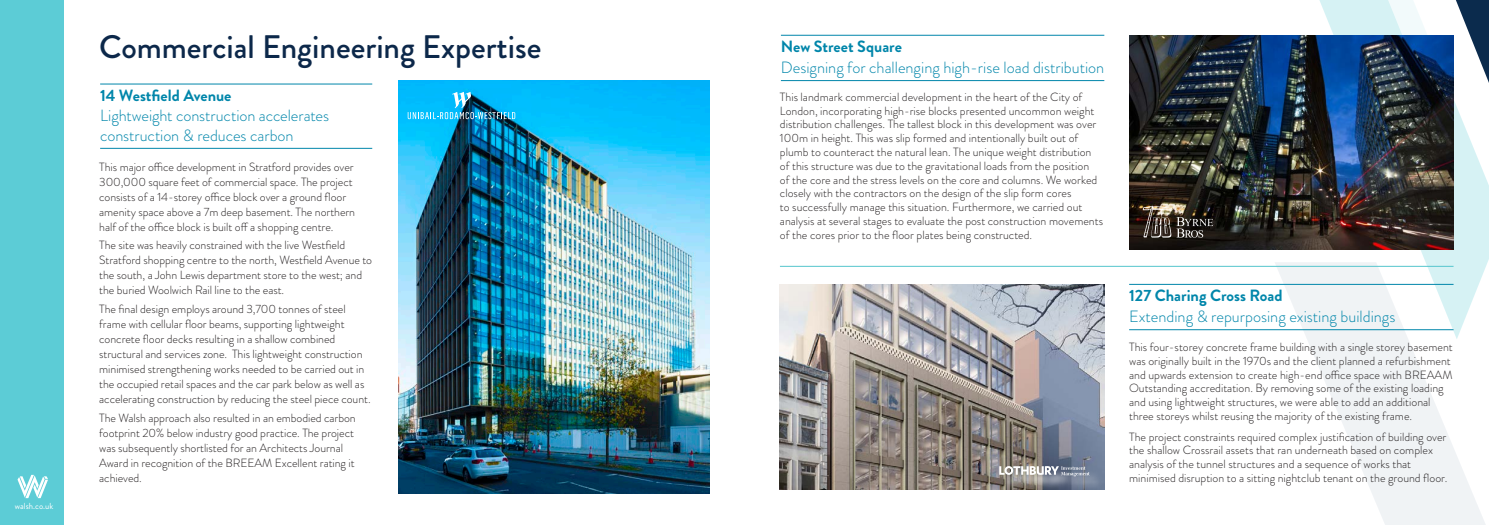
<style>
.page{position:relative;width:1489px;height:525px;background:#fff}
.page>*{position:absolute;margin:0;border:0;box-sizing:border-box;transform-origin:0 0}
.Page_Title{font:500 32.5px "Brandon Grotesque";color:#0c284a}
.Project_Value_Statement{font:300 16.25px "Brandon Grotesque";color:#0086aa}
.Small_Employee_Job_Position{font:300 16.25px/20px "Brandon Grotesque";letter-spacing:-.005em;color:#0086aa}
.Project_Title{font:700 16.25px "Brandon Grotesque";color:#0086aa}
.Small_Employee_Name{font:700 16.25px "Brandon Grotesque";letter-spacing:-.005em;color:#0086aa}
.Body_Copy{font:300 11.88px/13.8px "Brandon Grotesque";color:#231f20}
.t1{font:8.75px "Brandon Grotesque";color:#fff}
</style>
<div class="page">
<svg style="left:1274px;top:262px;width:169px;height:262px;fill:#f0f3f5"></svg>
<svg style="left:1282px;top:249px;width:161px;height:90px;fill:#f0f3f5"></svg>
<svg style="left:1319px;top:0;width:108px;height:35px;fill:#d6f2f4"></svg>
<svg style="left:1443px;top:0;width:45px;height:524px"></svg>
<div style="left:0;top:0;width:64px;height:524px;background:#5cccd6"></div>
<svg style="left:18px;top:474px;width:30px;height:24px"></svg>
<img style="left:398px;top:81px;width:311px;height:412px">
<hr style="left:100px;top:84px;width:272px;height:1px;background:#0086aa">
<hr style="left:100px;top:148px;width:272px;height:1px;background:#0086aa">
<img style="left:1129px;top:35px;width:324px;height:214px">
<hr style="left:780px;top:35px;width:324px;height:1px;background:#0086aa">
<hr style="left:780px;top:80px;width:324px;height:1px;background:#0086aa">
<hr style="left:1129px;top:284px;width:324px;height:1px;background:#0086aa">
<hr style="left:1129px;top:329px;width:324px;height:1px;background:#0086aa">
<img style="left:780px;top:284px;width:324px;height:205px">
<hr style="left:780px;top:266px;width:673px;height:1px;background:#55c5cd">
<svg style="left:407px;top:92px;width:108px;height:27px;background:#21abde"></svg>
<svg style="left:1142px;top:206px;width:71px;height:31px;background:#564d44"></svg>
<div style="left:1001px;top:468px;width:103px;height:23px;background:#fff;opacity:.75"></div>
<svg style="left:999px;top:466px;width:90px;height:10px"></svg>
<p class="t1" style="left:15px;top:499px;width:40px">walsh.co.uk</p>
<p class="Page_Title" style="left:99px;top:25px;width:443px">Commercial Engineering Expertise</p>
<p class="Small_Employee_Name" style="left:100px;top:84px;width:133px">14 Westfield Avenue</p>
<p class="Small_Employee_Job_Position" style="left:100px;top:105px;width:230px">Lightweight construction accelerates construction &amp; reduces carbon</p>
<p class="Body_Copy" style="left:99px;top:159px;width:257px;line-height:15px">This major office development in Stratford provides over 300,000 square feet of commercial space. The project consists of a 14-storey office block over a ground floor amenity space above a 7m deep basement. The northern half of the office block is built off a shopping centre.</p>
<p class="Body_Copy" style="left:99px;top:237px;width:274px;line-height:15px">The site was heavily constrained with the live Westfield Stratford shopping centre to the north, Westfield Avenue to the south, a John Lewis department store to the west; and the buried Woolwich Rail line to the east.</p>
<p class="Body_Copy" style="left:99px;top:301px;width:273px;line-height:15px">The final design employs around 3,700 tonnes of steel frame with cellular floor beams, supporting lightweight concrete floor decks resulting in a shallow combined structural and services zone. This lightweight construction minimised strengthening works needed to be carried out in the occupied retail spaces and the car park below as well as accelerating construction by reducing the steel piece count.</p>
<p class="Body_Copy" style="left:99px;top:410px;width:258px;line-height:15px">The Walsh approach also resulted in an embodied carbon footprint 20% below industry good practice. The project was subsequently shortlisted for an Architects Journal Award in recognition of the BREEAM Excellent rating it achieved.</p>
<p class="Project_Title" style="left:780px;top:35px;width:123px">New Street Square</p>
<p class="Project_Value_Statement" style="left:780px;top:56px;width:325px">Designing for challenging high-rise load distribution</p>
<p class="Body_Copy" style="left:780px;top:90px;width:325px">This landmark commercial development in the heart of the City of London, incorporating high-rise blocks presented uncommon weight distribution challenges. The tallest block in this development was over 100m in height. This was slip formed and intentionally built out of plumb to counteract the natural lean. The unique weight distribution of this structure was due to the gravitational loads from the position<br>of the core and the stress levels on the core and columns. We worked closely with the contractors on the design of the slip form cores<br>to successfully manage this situation. Furthermore, we carried out analysis at several stages to evaluate the post construction movements of the cores prior to the floor plates being constructed.</p>
<p class="Project_Title" style="left:1129px;top:284px;width:155px">127 Charing Cross Road</p>
<p class="Project_Value_Statement" style="left:1129px;top:305px;width:268px">Extending &amp; repurposing existing buildings</p>
<p class="Body_Copy" style="left:1129px;top:340px;width:325px">This four-storey concrete frame building with a single storey basement was originally built in the 1970s and the client planned a refurbishment and upwards extension to create high-end office space with BREAAM Outstanding accreditation. By removing some of the existing loading and using lightweight structures, we were able to add an additional three storeys whilst reusing the majority of the existing frame.</p>
<p class="Body_Copy" style="left:1129px;top:429px;width:320px">The project constraints required complex justification of building over the shallow Crossrail assets that ran underneath based on complex analysis of the tunnel structures and a sequence of works that minimised disruption to a sitting nightclub tenant on the ground floor.</p>
</div>
